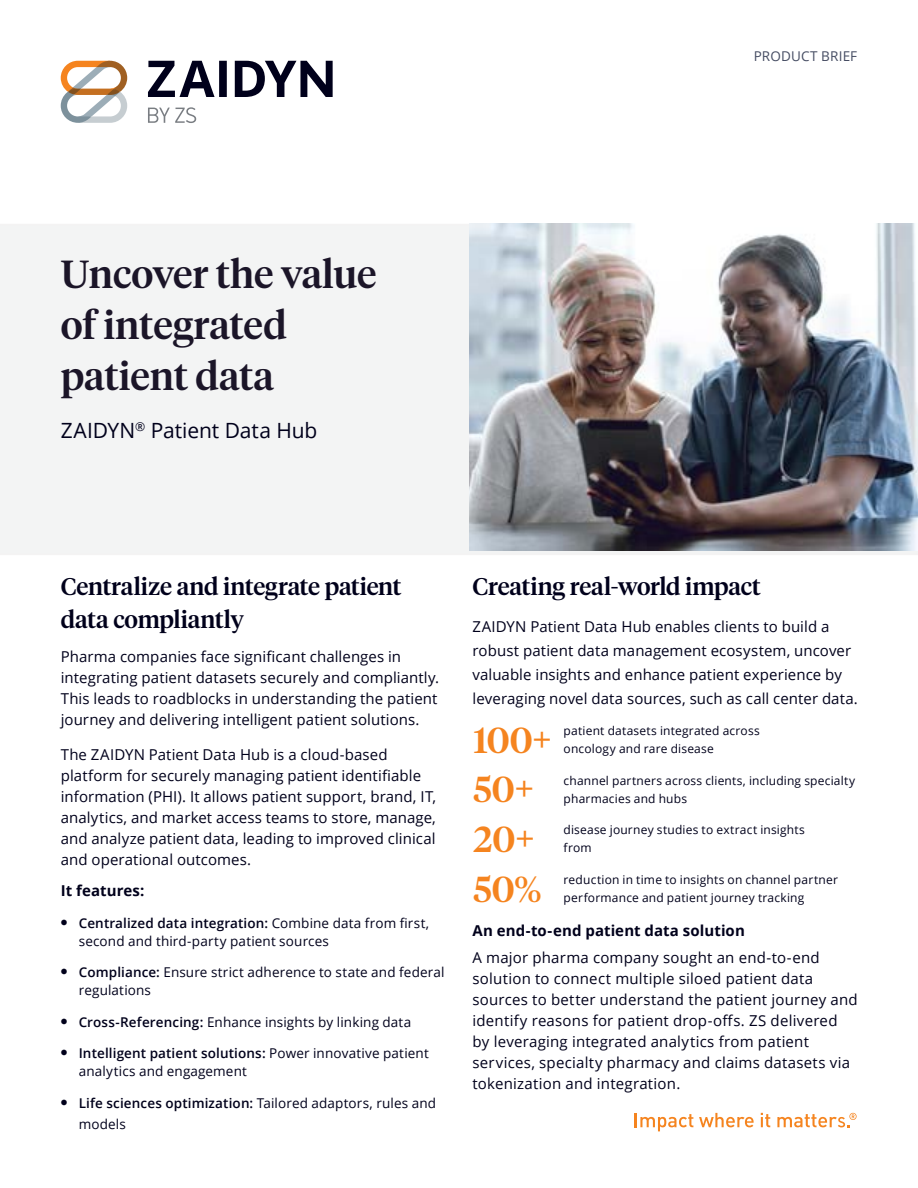
<style>
.page{position:relative;width:918px;height:1188px;background:#fff}
.page>*{position:absolute;margin:0;border:0;box-sizing:border-box;transform-origin:0 0}
.t1{font:500 39px/51px "Tiempos Headline";color:#1b1528}
.t2{font:500 36px/49.9px "Tiempos Headline";letter-spacing:-.005em;color:#f5841f}
.t3{font:500 24px/33px "Tiempos Headline";letter-spacing:-.01em;color:#00001b}
.t4{font:21px "Open Sans";letter-spacing:-.005em;color:#00001b}
.t5{font:15px/21px "Open Sans";letter-spacing:.01em;color:#00001b}
.t6{font:700 15px "Open Sans";letter-spacing:.005em;color:#00001b}
.t7{font:13.5px/18px "Open Sans";letter-spacing:.01em;color:#00001b}
.t8{font:13.5px "Open Sans";letter-spacing:.01em;color:#454c62}
.t9{font:12px/18px "Open Sans";letter-spacing:.015em;color:#00001b}
.s1{font-family:"Tiempos Headline";font-weight:700;font-size:18px}
.s2{font-weight:600}
</style>
<div class="page">
<svg style="left:635px;top:1113px;width:58px;height:18px"></svg>
<svg style="left:699px;top:1113px;width:55px;height:14px"></svg>
<svg style="left:761px;top:1113px;width:9px;height:14px"></svg>
<svg style="left:777px;top:1113px;width:80px;height:14px"></svg>
<div style="left:0;top:224px;width:918px;height:331px;background:#f3f4f4"></div>
<img style="left:469px;top:224px;width:449px;height:327px">
<svg style="left:148px;top:61px;width:185px;height:36px"></svg>
<svg style="left:148px;top:107px;width:49px;height:16px"></svg>
<svg style="left:61px;top:61px;width:66px;height:62px"></svg>
<p class="t8" style="left:754px;top:47px;width:105px">PRODUCT BRIEF</p>
<h1 class="t1" style="left:61px;top:247px;width:317px">Uncover the value of integrated patient data</h1>
<h3 class="t4" style="left:61px;top:416px;width:258px">ZAIDYN<sup>®</sup> Patient Data Hub</h3>
<h3 class="t3" style="left:61px;top:569px;width:342px">Centralize and integrate patient data compliantly</h3>
<p class="t5" style="left:61px;top:646px;width:380px">Pharma companies face significant challenges in integrating patient datasets securely and compliantly.<br>This leads to roadblocks in understanding the patient journey and delivering intelligent patient solutions.</p>
<p class="t5" style="left:61px;top:744px;width:377px">The ZAIDYN Patient Data Hub is a cloud-based platform for securely managing patient identifiable information (PHI). It allows patient support, brand, IT, analytics, and market access teams to store, manage, and analyze patient data, leading to improved clinical and operational outcomes.</p>
<p class="t6" style="left:61px;top:880px;width:85px">It features:</p>
<p class="t7" style="left:79px;top:914px;width:352px;text-indent:-18px"><span class="s1">•</span> <span class="s2">Centralized data integration:</span> Combine data from first, second and third-party patient sources</p>
<p class="t7" style="left:79px;top:963px;width:367px;text-indent:-18px"><span class="s1">•</span> <span class="s2">Compliance:</span> Ensure strict adherence to state and federal regulations</p>
<p class="t7" style="left:61px;top:1013px;width:352px"><span class="s1">•</span> <span class="s2">Cross-Referencing:</span> Enhance insights by linking data</p>
<p class="t7" style="left:79px;top:1044px;width:352px;text-indent:-18px"><span class="s1">•</span> <span class="s2">Intelligent patient solutions:</span> Power innovative patient analytics and engagement</p>
<p class="t7" style="left:79px;top:1092px;width:359px;line-height:21px;text-indent:-18px"><span class="s1">•</span> <span class="s2">Life sciences optimization:</span> Tailored adaptors, rules and models</p>
<h3 class="t3" style="left:472px;top:569px;width:290px">Creating real-world impact</h3>
<p class="t5" style="left:472px;top:615px;width:387px;line-height:24px">ZAIDYN Patient Data Hub enables clients to build a robust patient data management ecosystem, uncover valuable insights and enhance patient experience by leveraging novel data sources, such as call center data.</p>
<h2 class="t2" style="left:474px;top:713px;width:80px">100+</h2>
<p class="t9" style="left:564px;top:721px;width:198px">patient datasets integrated across oncology and rare disease</p>
<h2 class="t2" style="left:474px;top:763px;width:62px">50+</h2>
<p class="t9" style="left:564px;top:771px;width:293px">channel partners across clients, including specialty pharmacies and hubs</p>
<h2 class="t2" style="left:474px;top:812px;width:70px">20+<br>50%</h2>
<p class="t9" style="left:564px;top:820px;width:243px">disease journey studies to extract insights from</p>
<p class="t9" style="left:564px;top:870px;width:276px">reduction in time to insights on channel partner performance and patient journey tracking</p>
<p class="t6" style="left:472px;top:920px;width:274px">An end-to-end patient data solution</p>
<p class="t5" style="left:472px;top:947px;width:387px">A major pharma company sought an end-to-end solution to connect multiple siloed patient data sources to better understand the patient journey and identify reasons for patient drop-offs. ZS delivered by leveraging integrated analytics from patient services, specialty pharmacy and claims datasets via tokenization and integration.</p>
</div>
